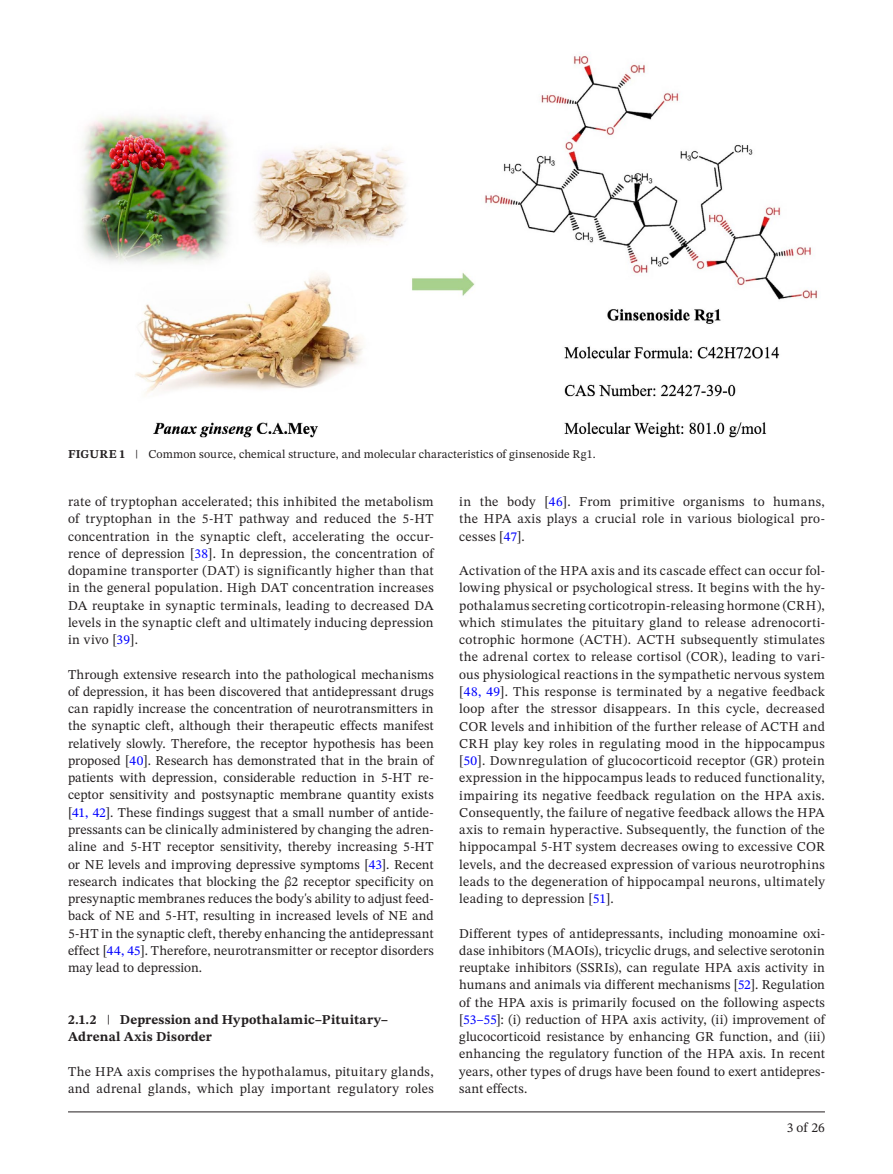
<style>
.page{position:relative;width:893px;height:1174px;background:#fff}
.page>*{position:absolute;margin:0;border:0;box-sizing:border-box;transform-origin:0 0}
.t1{font:13.5px/17.2px "STIX Two Text";letter-spacing:.015em;color:#231f20;text-align:justify}
.t2{font:700 13.5px/17.2px "STIX Two Text";letter-spacing:.015em;color:#231f20}
.t3{font:12px "STIX Two Text";letter-spacing:.01em;color:#231f20}
.s1{font-weight:700}
.s2{color:#00f}
.s3{font-weight:400}
</style>
<div class="page">
<hr style="left:68px;top:1111px;width:757px;height:1px;background:#231f20">
<img style="left:82px;top:53px;width:736px;height:385px">
<p class="t3" style="left:68px;top:445px;width:529px"><span class="s1">FIGURE 1</span> | Common source, chemical structure, and molecular characteristics of ginsenoside Rg1.</p>
<p class="t1" style="left:68px;top:493px;width:367px">rate of tryptophan accelerated; this inhibited the metabolism of tryptophan in the 5-HT pathway and reduced the 5-HT concentration in the synaptic cleft, accelerating the occur&shy;rence of depression [<span class="s2">38</span>]. In depression, the concentration of dopamine transporter (DAT) is significantly higher than that in the general population. High DAT concentration increases DA reuptake in synaptic terminals, leading to decreased DA levels in the synaptic cleft and ultimately inducing depression in vivo [<span class="s2">39</span>].</p>
<p class="t1" style="left:68px;top:665px;width:367px">Through extensive research into the pathological mechanisms of depression, it has been discovered that antidepressant drugs can rapidly increase the concentration of neurotransmitters in the synaptic cleft, although their therapeutic effects manifest relatively slowly. Therefore, the receptor hypothesis has been proposed [<span class="s2">40</span>]. Research has demonstrated that in the brain of patients with depression, considerable reduction in 5-HT re&shy;ceptor sensitivity and postsynaptic membrane quantity exists [<span class="s2">41, 42</span>]. These findings suggest that a small number of antide&shy;pressants can be clinically administered by changing the adren&shy;aline and 5-HT receptor sensitivity, thereby increasing 5-HT or NE levels and improving depressive symptoms [<span class="s2">43</span>]. Recent research indicates that blocking the β2 receptor specificity on presynaptic membranes reduces the body's ability to adjust feed&shy;back of NE and 5-HT, resulting in increased levels of NE and 5-HT in the synaptic cleft, thereby enhancing the antidepressant effect [<span class="s2">44, 45</span>]. Therefore, neurotransmitter or receptor disorders may lead to depression.</p>
<p class="t2" style="left:68px;top:1011px;width:321px">2.1.2 <span class="s3">|</span> Depression and Hypothalamic–Pituitary–<br>Adrenal Axis Disorder</p>
<p class="t1" style="left:68px;top:1062px;width:367px">The HPA axis comprises the hypothalamus, pituitary glands, and adrenal glands, which play important regulatory roles</p>
<p class="t1" style="left:459px;top:493px;width:367px">in the body [<span class="s2">46</span>]. From primitive organisms to humans, the HPA axis plays a crucial role in various biological pro&shy;cesses [<span class="s2">47</span>].</p>
<p class="t1" style="left:459px;top:562px;width:367px">Activation of the HPA axis and its cascade effect can occur fol&shy;lowing physical or psychological stress. It begins with the hy&shy;pothalamus secreting corticotropin-releasing hormone (CRH), which stimulates the pituitary gland to release adrenocorti&shy;cotrophic hormone (ACTH). ACTH subsequently stimulates the adrenal cortex to release cortisol (COR), leading to vari&shy;ous physiological reactions in the sympathetic nervous system [<span class="s2">48, 49</span>]. This response is terminated by a negative feedback loop after the stressor disappears. In this cycle, decreased COR levels and inhibition of the further release of ACTH and CRH play key roles in regulating mood in the hippocampus [<span class="s2">50</span>]. Downregulation of glucocorticoid receptor (GR) protein expression in the hippocampus leads to reduced functionality, impairing its negative feedback regulation on the HPA axis.<br>Consequently, the failure of negative feedback allows the HPA axis to remain hyperactive. Subsequently, the function of the hippocampal 5-HT system decreases owing to excessive COR levels, and the decreased expression of various neurotrophins leads to the degeneration of hippocampal neurons, ultimately leading to depression [<span class="s2">51</span>].</p>
<p class="t1" style="left:459px;top:924px;width:367px">Different types of antidepressants, including monoamine oxi&shy;dase inhibitors (MAOIs), tricyclic drugs, and selective serotonin reuptake inhibitors (SSRIs), can regulate HPA axis activity in humans and animals via different mechanisms [<span class="s2">52</span>]. Regulation of the HPA axis is primarily focused on the following aspects [<span class="s2">53–55</span>]: (i) reduction of HPA axis activity, (ii) improvement of glucocorticoid resistance by enhancing GR function, and (iii) enhancing the regulatory function of the HPA axis. In recent years, other types of drugs have been found to exert antidepres&shy;sant effects.</p>
<p class="t1" style="left:787px;top:1119px;width:40px">3 of 26</p>
</div>
